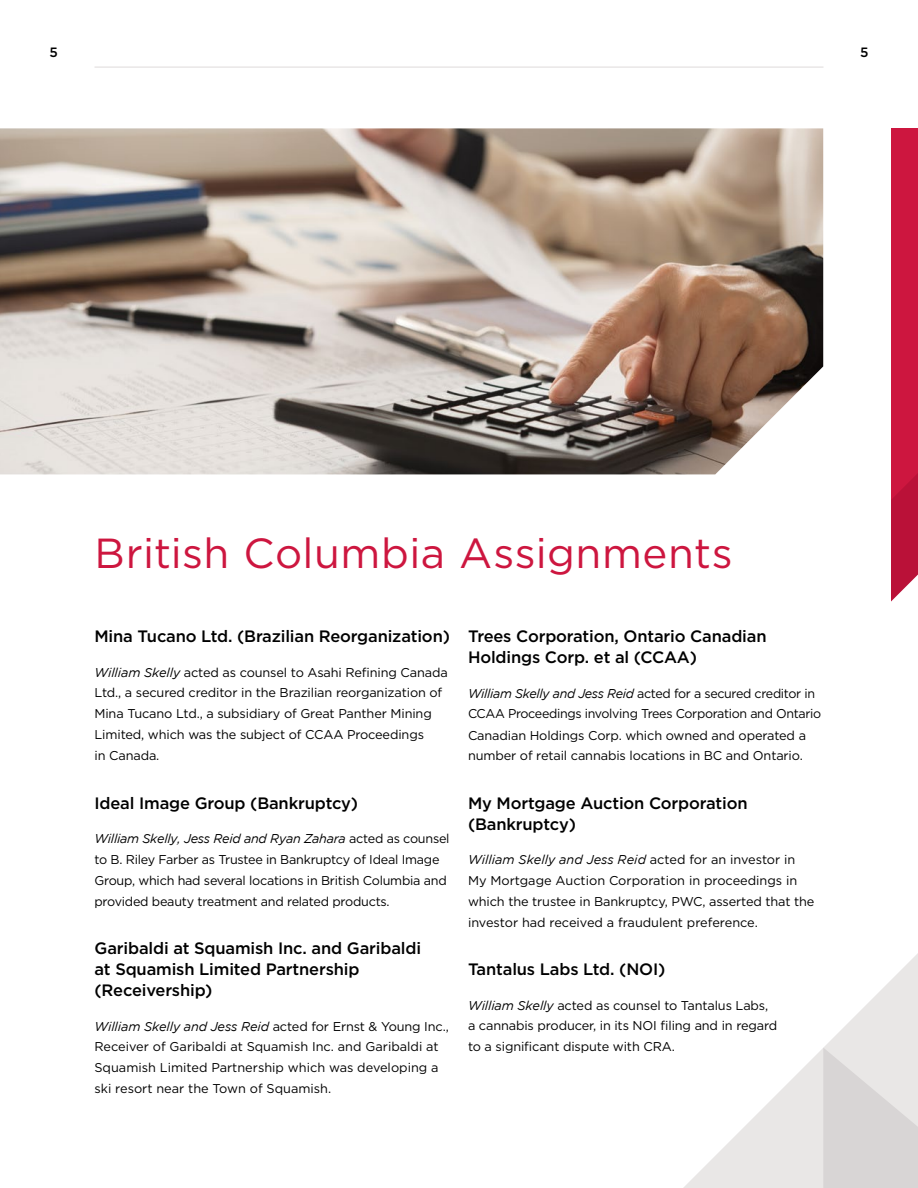
<style>
.page{position:relative;width:918px;height:1188px;background:#fff}
.page>*{position:absolute;margin:0;border:0;box-sizing:border-box;transform-origin:0 0}
.t1{font:42px "Gotham";letter-spacing:.01em;color:#cd163f}
.t2{font:500 16.5px/21px "Gotham";letter-spacing:-.01em;color:#000}
.t3{font:500 13.5px "Gotham";color:#000}
.t4{font:12.75px/21px "Gotham";letter-spacing:-.01em;color:#000}
.s1{font-style:italic}
</style>
<div class="page">
<div style="left:891px;top:128px;width:27px;height:1060px;background:#cd163f"></div>
<svg style="left:683px;top:1048px;width:140px;height:140px"></svg>
<svg style="left:823px;top:473px;width:95px;height:715px"></svg>
<hr style="left:94px;top:66px;width:730px;height:2px;background:#e9e7e6">
<img style="left:0;top:128px;width:823px;height:346px">
<p class="t3" style="left:49px;top:43px;width:10px">5</p>
<p class="t3" style="left:860px;top:43px;width:10px">5</p>
<h1 class="t1" style="left:94px;top:527px;width:640px">British Columbia Assignments</h1>
<p class="t2" style="left:94px;top:625px;width:357px">Mina Tucano Ltd. (Brazilian Reorganization)</p>
<p class="t4" style="left:94px;top:661px;width:355px"><span class="s1">William Skelly</span> acted as counsel to Asahi Refining Canada Ltd., a secured creditor in the Brazilian reorganization of Mina Tucano Ltd., a subsidiary of Great Panther Mining Limited, which was the subject of CCAA Proceedings<br>in Canada.</p>
<p class="t2" style="left:94px;top:792px;width:265px">Ideal Image Group (Bankruptcy)</p>
<p class="t4" style="left:94px;top:828px;width:357px"><span class="s1">William Skelly, Jess Reid and Ryan Zahara</span> acted as counsel to B. Riley Farber as Trustee in Bankruptcy of Ideal Image Group, which had several locations in British Columbia and provided beauty treatment and related products.</p>
<p class="t2" style="left:94px;top:937px;width:328px">Garibaldi at Squamish Inc. and Garibaldi at Squamish Limited Partnership (Receivership)</p>
<p class="t4" style="left:94px;top:1015px;width:356px"><span class="s1">William Skelly and Jess Reid</span> acted for Ernst &amp; Young Inc., Receiver of Garibaldi at Squamish Inc. and Garibaldi at Squamish Limited Partnership which was developing a ski resort near the Town of Squamish.</p>
<p class="t2" style="left:468px;top:625px;width:300px">Trees Corporation, Ontario Canadian<br>Holdings Corp. et al (CCAA)</p>
<p class="t4" style="left:468px;top:682px;width:355px"><span class="s1">William Skelly and Jess Reid</span> acted for a secured creditor in CCAA Proceedings involving Trees Corporation and Ontario Canadian Holdings Corp. which owned and operated a number of retail cannabis locations in BC and Ontario.</p>
<p class="t2" style="left:468px;top:792px;width:281px">My Mortgage Auction Corporation (Bankruptcy)</p>
<p class="t4" style="left:468px;top:849px;width:348px"><span class="s1">William Skelly and Jess Reid</span> acted for an investor in My Mortgage Auction Corporation in proceedings in which the trustee in Bankruptcy, PWC, asserted that the investor had received a fraudulent preference.</p>
<p class="t2" style="left:468px;top:958px;width:199px">Tantalus Labs Ltd. (NOI)</p>
<p class="t4" style="left:468px;top:994px;width:311px"><span class="s1">William Skelly</span> acted as counsel to Tantalus Labs, a cannabis producer, in its NOI filing and in regard to a significant dispute with CRA.</p>
</div>
